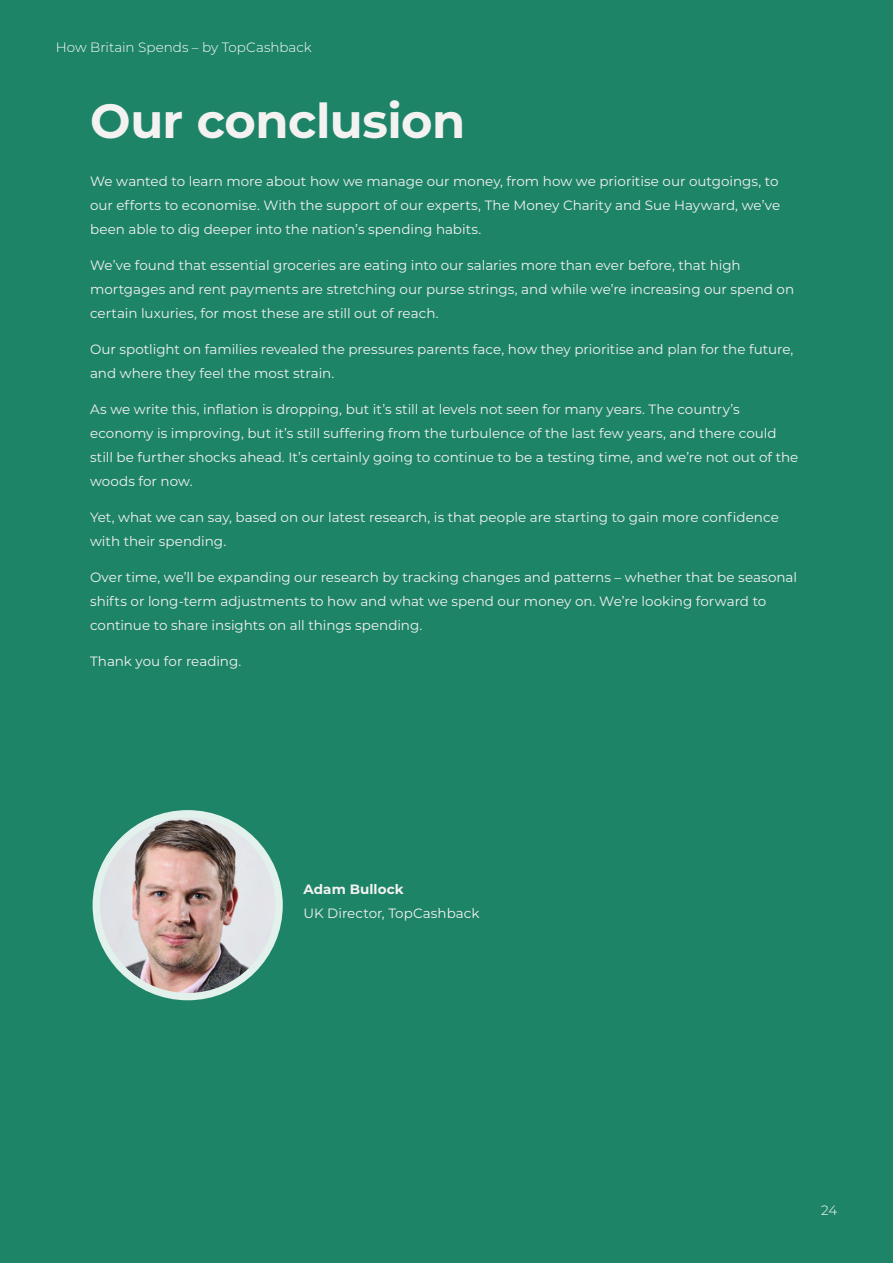
<style>
.page{position:relative;width:893px;height:1263px;background:#1e8468}
.page>*{position:absolute;margin:0;border:0;box-sizing:border-box;transform-origin:0 0}
.t1{font:700 48px "Montserrat";letter-spacing:-.01em;color:#f3f2f1}
.t2{font:13.5px/24px "Montserrat";color:#f3f2f1}
.t3{font:300 13.5px "Montserrat";color:#fff}
.t4{font:700 13.5px "Montserrat";letter-spacing:.005em;color:#f3f2f1}
</style>
<div class="page">
<img style="left:96px;top:814px;width:183px;height:183px;border-radius:91px">
<div style="left:93px;top:810px;width:190px;height:190px;border:7px solid #e2f1eb;border-radius:50%"></div>
<p class="t3" style="left:56px;top:38px;width:258px">How Britain Spends – by TopCashback</p>
<h1 class="t1" style="left:90px;top:86px;width:377px">Our conclusion</h1>
<p class="t2" style="left:90px;top:169px;width:692px;text-align:justify">We wanted to learn more about how we manage our money, from how we prioritise our outgoings, to our efforts to economise. With the support of our experts, The Money Charity and Sue Hayward, we’ve been able to dig deeper into the nation’s spending habits.</p>
<p class="t2" style="left:90px;top:253px;width:706px">We’ve found that essential groceries are eating into our salaries more than ever before, that high mortgages and rent payments are stretching our purse strings, and while we’re increasing our spend on certain luxuries, for most these are still out of reach.</p>
<p class="t2" style="left:90px;top:337px;width:705px">Our spotlight on families revealed the pressures parents face, how they prioritise and plan for the future, and where they feel the most strain.</p>
<p class="t2" style="left:90px;top:397px;width:710px">As we write this, inflation is dropping, but it’s still at levels not seen for many years. The country’s economy is improving, but it’s still suffering from the turbulence of the last few years, and there could still be further shocks ahead. It’s certainly going to continue to be a testing time, and we’re not out of the woods for now.</p>
<p class="t2" style="left:90px;top:505px;width:690px">Yet, what we can say, based on our latest research, is that people are starting to gain more confidence with their spending.</p>
<p class="t2" style="left:90px;top:565px;width:709px">Over time, we’ll be expanding our research by tracking changes and patterns – whether that be seasonal shifts or long-term adjustments to how and what we spend our money on. We’re looking forward to continue to share insights on all things spending.</p>
<p class="t2" style="left:90px;top:649px;width:153px">Thank you for reading.</p>
<p class="t4" style="left:304px;top:879px;width:102px">Adam Bullock</p>
<p class="t2" style="left:304px;top:901px;width:178px">UK Director, TopCashback</p>
<p class="t3" style="left:821px;top:1201px;width:17px">24</p>
</div>
